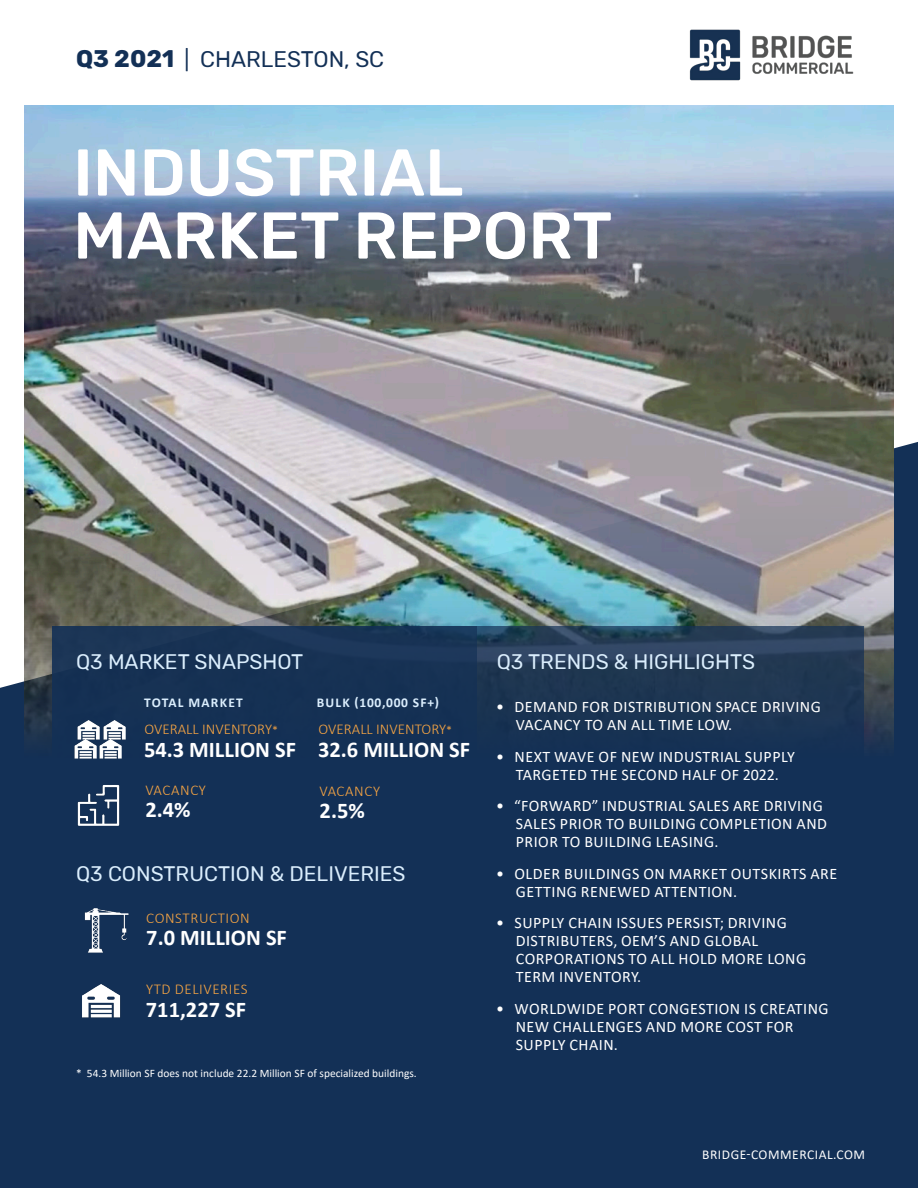
<style>
.page{position:relative;width:918px;height:1188px;background:#fff}
.page>*{position:absolute;margin:0;border:0;box-sizing:border-box;transform-origin:0 0}
.t1{font:500 66px/63px "Rubik";color:#fff}
.t2{font:700 22.5px "Calibri";color:#fff}
.t3{font:22.5px "Rubik";color:#133056}
.t4{font:21px "Rubik";color:#dbeefd}
.t5{font:16.05px/18px "Calibri";letter-spacing:.03em;color:#fff}
.t6{font:300 15px "Calibri";letter-spacing:.03em;color:#f9a643}
.t7{font:300 15px "Calibri";color:#f9a643}
.t8{font:13.5px "Calibri";letter-spacing:.04em;color:#fff}
.t9{font:700 13.5px "Calibri";letter-spacing:.07em;color:#dbeefd}
.t10{font:700 13.5px "Calibri";letter-spacing:.09em;color:#dbeefd}
.t11{font:11.4px "Calibri";color:#fff}
.s1{font-weight:700;font-size:24px}
.s2{font-size:21px}
.s3{font-size:12px}
</style>
<div class="page">
<div style="left:0;top:442px;width:918px;height:746px;background:#133056"></div>
<img style="left:24px;top:105px;width:870px;height:662px">
<img style="left:689px;top:29px;width:165px;height:52px">
<div style="left:477px;top:626px;width:387px;height:477px;background:#133056"></div>
<div style="left:52px;top:626px;width:425px;height:477px;background:#133056"></div>
<img style="left:77px;top:785px;width:43px;height:41px">
<img style="left:77px;top:720px;width:20px;height:12px">
<img style="left:97px;top:720px;width:29px;height:12px">
<img style="left:74px;top:732px;width:19px;height:27px">
<img style="left:93px;top:732px;width:33px;height:27px">
<img style="left:84px;top:908px;width:45px;height:45px">
<img style="left:82px;top:984px;width:39px;height:34px">
<p class="t3" style="left:76px;top:46px;width:310px"><span class="s1">Q3 2021</span> <span class="s2">|</span> CHARLESTON, SC</p>
<p class="t1" style="left:73px;top:143px;width:541px">INDUSTRIAL<br>MARKET REPORT</p>
<p class="t4" style="left:76px;top:650px;width:229px">Q3 MARKET SNAPSHOT</p>
<p class="t4" style="left:497px;top:650px;width:260px">Q3 TRENDS &amp; HIGHLIGHTS</p>
<p class="t10" style="left:144px;top:693px;width:100px">TOTAL MARKET</p>
<p class="t9" style="left:317px;top:693px;width:124px">BULK (100,000 SF+)</p>
<p class="t7" style="left:319px;top:720px;width:135px">OVERALL INVENTORY<span class="s3">*</span></p>
<p class="t2" style="left:318px;top:734px;width:154px">32.6 MILLION SF</p>
<p class="t6" style="left:319px;top:782px;width:62px">VACANCY</p>
<p class="t2" style="left:320px;top:794px;width:47px">2.5%</p>
<p class="t7" style="left:145px;top:720px;width:135px">OVERALL INVENTORY<span class="s3">*</span></p>
<p class="t2" style="left:144px;top:734px;width:154px">54.3 MILLION SF</p>
<p class="t6" style="left:145px;top:781px;width:62px">VACANCY</p>
<p class="t2" style="left:146px;top:794px;width:47px">2.4%</p>
<p class="t4" style="left:76px;top:862px;width:331px">Q3 CONSTRUCTION &amp; DELIVERIES</p>
<p class="t6" style="left:146px;top:908px;width:105px">CONSTRUCTION</p>
<p class="t2" style="left:146px;top:922px;width:142px">7.0 MILLION SF</p>
<p class="t6" style="left:146px;top:980px;width:103px">YTD DELIVERIES</p>
<p class="t2" style="left:146px;top:993px;width:102px">711,227 SF</p>
<p class="t11" style="left:76px;top:1065px;width:342px">* 54.3 Million SF does not include 22.2 Million SF of specialized buildings.</p>
<p class="t5" style="left:516px;top:698px;width:306px;text-indent:-20px">• DEMAND FOR DISTRIBUTION SPACE DRIVING<br>VACANCY TO AN ALL TIME LOW.</p>
<p class="t5" style="left:496px;top:747px;width:300px;text-align:center">• NEXT WAVE OF NEW INDUSTRIAL SUPPLY<br>TARGETED THE SECOND HALF OF 2022.</p>
<p class="t5" style="left:516px;top:797px;width:313px;text-indent:-20px">• “FORWARD” INDUSTRIAL SALES ARE DRIVING<br>SALES PRIOR TO BUILDING COMPLETION AND<br>PRIOR TO BUILDING LEASING.</p>
<p class="t5" style="left:516px;top:864px;width:323px;text-indent:-20px">• OLDER BUILDINGS ON MARKET OUTSKIRTS ARE<br>GETTING RENEWED ATTENTION.</p>
<p class="t5" style="left:516px;top:914px;width:292px;text-indent:-20px">• SUPPLY CHAIN ISSUES PERSIST; DRIVING<br>DISTRIBUTERS, OEM’S AND GLOBAL<br>CORPORATIONS TO ALL HOLD MORE LONG<br>TERM INVENTORY.</p>
<p class="t5" style="left:516px;top:999px;width:314px;text-indent:-20px">• WORLDWIDE PORT CONGESTION IS CREATING<br>NEW CHALLENGES AND MORE COST FOR<br>SUPPLY CHAIN.</p>
<p class="t8" style="left:702px;top:1145px;width:164px">BRIDGE-COMMERCIAL.COM</p>
</div>
